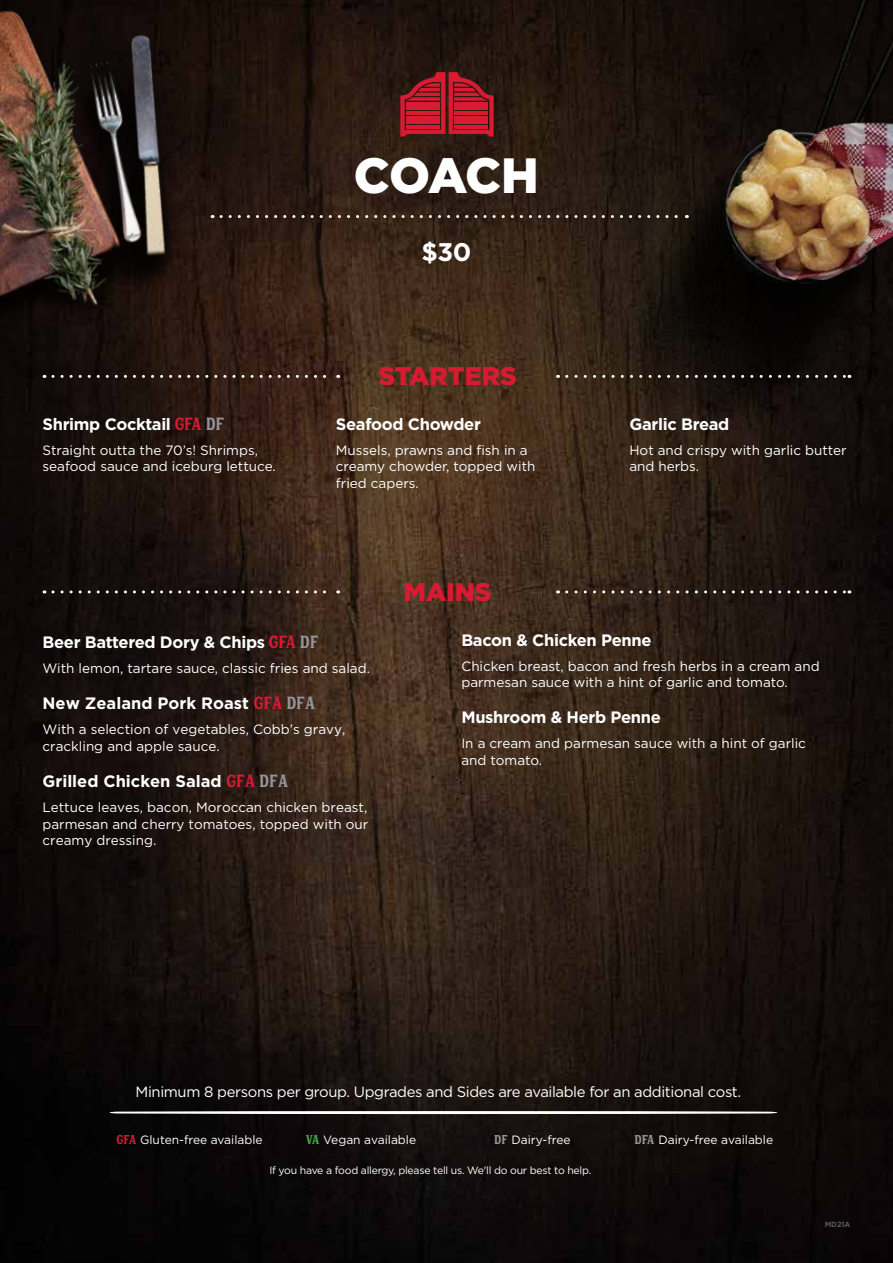
<style>
.page{position:relative;width:893px;height:1263px;background:#fff}
.page>*{position:absolute;margin:0;border:0;box-sizing:border-box;transform-origin:0 0}
.t1{font:900 49.5px "Gotham";letter-spacing:-.03em;color:#fff}
.t2{font:900 25.5px "Gotham";color:#da1a32}
.t3{font:700 25.5px "Gotham";color:#fff}
.t4{font:700 16.5px "Gotham";letter-spacing:-.02em;color:#fff}
.t5{font:700 16.5px "Gotham";color:#fff}
.t6{font:14.85px "Gotham";letter-spacing:-.025em;color:#fff}
.t7{font:13.5px/16.5px "Gotham";color:#fff}
.t8{font:12px "Gotham";color:#fff}
.t9{font:10.5px "Gotham";letter-spacing:-.025em;color:#fff}
.t10{font:700 7.5px "Gotham";letter-spacing:-.02em;color:#58595b}
.s1{font-family:"Hanley Block Display";font-weight:400;color:#da1a32}
.s2{font-family:"Hanley Block Display";font-weight:400;color:#939598}
.s3{font-family:"Hanley Block Display";color:#da1a32}
.s4{font-family:"Hanley Block Display";color:#41ad49}
.s5{font-family:"Hanley Block Display";color:#939598}
</style>
<div class="page">
<img style="left:0;top:0;width:893px;height:1263px">
<svg style="left:53px;top:590px;width:286px;height:3px"></svg>
<svg style="left:567px;top:590px;width:283px;height:3px"></svg>
<svg style="left:400px;top:72px;width:94px;height:65px;background:#971a25"></svg>
<hr style="left:454px;top:121px;width:34px;height:3px;background:#da1a32">
<svg style="left:110px;top:1111px;width:667px;height:3px"></svg>
<img style="left:537px;top:0;width:356px;height:507px">
<svg style="left:360px;top:215px;width:327px;height:3px"></svg>
<img style="left:0;top:0;width:360px;height:378px">
<svg style="left:567px;top:375px;width:283px;height:3px"></svg>
<svg style="left:53px;top:375px;width:286px;height:3px"></svg>
<h1 class="t1" style="left:354px;top:147px;width:186px">COACH</h1>
<h2 class="t3" style="left:422px;top:237px;width:51px">$30</h2>
<p class="t4" style="left:43px;top:414px;width:183px">Shrimp Cocktail <span class="s1">GFA</span> <span class="s2">DF</span></p>
<p class="t7" style="left:43px;top:441px;width:235px">Straight outta the 70’s! Shrimps, seafood sauce and iceburg lettuce.</p>
<h2 class="t2" style="left:379px;top:361px;width:140px">STARTERS</h2>
<p class="t4" style="left:336px;top:414px;width:146px">Seafood Chowder</p>
<p class="t7" style="left:336px;top:441px;width:201px">Mussels, prawns and fish in a creamy chowder, topped with fried capers.</p>
<h2 class="t2" style="left:404px;top:577px;width:89px">MAINS</h2>
<p class="t4" style="left:629px;top:414px;width:102px">Garlic Bread</p>
<p class="t7" style="left:629px;top:441px;width:219px">Hot and crispy with garlic butter and herbs.</p>
<p class="t4" style="left:43px;top:633px;width:277px">Beer Battered Dory &amp; Chips <span class="s1">GFA</span> <span class="s2">df</span></p>
<p class="t7" style="left:43px;top:660px;width:329px">With lemon, tartare sauce, classic fries and salad.</p>
<p class="t5" style="left:43px;top:694px;width:275px">New Zealand Pork Roast <span class="s1">GFA</span> <span class="s2">DFA</span></p>
<p class="t7" style="left:43px;top:721px;width:304px">With a selection of vegetables, Cobb’s gravy, crackling and apple sauce.</p>
<p class="t5" style="left:43px;top:772px;width:247px">Grilled Chicken Salad <span class="s1">GFA</span> <span class="s2">DFA</span></p>
<p class="t7" style="left:43px;top:799px;width:327px;text-align:justify">Lettuce leaves, bacon, Moroccan chicken breast, parmesan and cherry tomatoes, topped with our creamy dressing.</p>
<p class="t4" style="left:461px;top:630px;width:192px">Bacon &amp; Chicken Penne</p>
<p class="t7" style="left:461px;top:657px;width:360px">Chicken breast, bacon and fresh herbs in a cream and parmesan sauce with a hint of garlic and tomato.</p>
<p class="t4" style="left:461px;top:708px;width:201px">Mushroom &amp; Herb Penne</p>
<p class="t7" style="left:461px;top:735px;width:346px">In a cream and parmesan sauce with a hint of garlic and tomato.</p>
<p class="t6" style="left:136px;top:1083px;width:607px">Minimum 8 persons per group. Upgrades and Sides are available for an additional cost.</p>
<p class="t8" style="left:117px;top:1133px;width:148px"><span class="s3">GFA</span> Gluten-free available</p>
<p class="t8" style="left:306px;top:1133px;width:112px"><span class="s4">VA</span> Vegan available</p>
<p class="t8" style="left:494px;top:1133px;width:78px"><span class="s5">df</span> Dairy-free</p>
<p class="t8" style="left:635px;top:1133px;width:140px"><span class="s5">dfA</span> Dairy-free available</p>
<p class="t9" style="left:269px;top:1164px;width:323px">If you have a food allergy, please tell us. We'll do our best to help.</p>
<p class="t10" style="left:825px;top:1220px;width:27px">MD21A</p>
</div>
